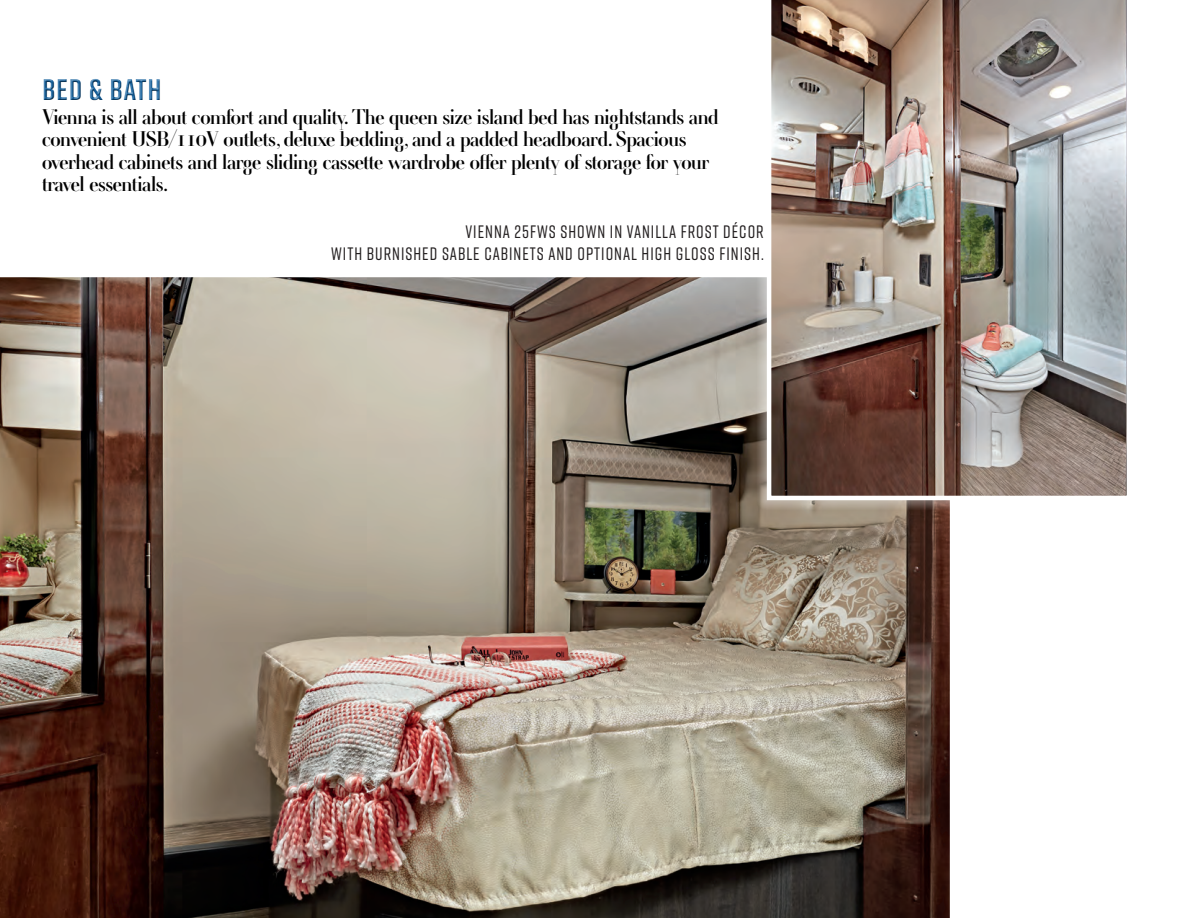
<style>
.page{position:relative;width:1188px;height:918px;background:#fff}
.page>*{position:absolute;margin:0;border:0;box-sizing:border-box;transform-origin:0 0}
.t1{font:700 30px "Rift";letter-spacing:.03em;color:#16629e}
.t2{font:21px/22.5px "Retiro Std Regular 24 pt";letter-spacing:-.02em;color:#000}
.t3{font:500 18px/21.6px "Rift";letter-spacing:.06em;color:#231f20;text-align:right;scale:.93 1}
</style>
<div class="page">
<div style="left:32px;top:71px;width:140px;height:41px;background:#231f20;opacity:.75"></div>
<img style="left:0;top:277px;width:950px;height:641px">
<div style="left:756px;top:0;width:386px;height:511px;background:#fff;opacity:.75"></div>
<img style="left:767px;top:0;width:364px;height:500px">
<h1 class="t1" style="left:42px;top:68px;width:121px">Bed &amp; Bath</h1>
<p class="t2" style="left:42px;top:107px;width:678px">Vienna is all about comfort and quality. The queen size island bed has nightstands and convenient USB/110V outlets, deluxe bedding, and a padded headboard. Spacious overhead cabinets and large sliding cassette wardrobe offer plenty of storage for your travel essentials.</p>
<p class="t3" style="left:331px;top:221px;width:467px">VIENNA 25FWS SHOWN IN VANILLA FROST DÉCOR<br>WITH BURNISHED SABLE CABINETS AND OPTIONAL HIGH GLOSS FINISH.</p>
</div>
